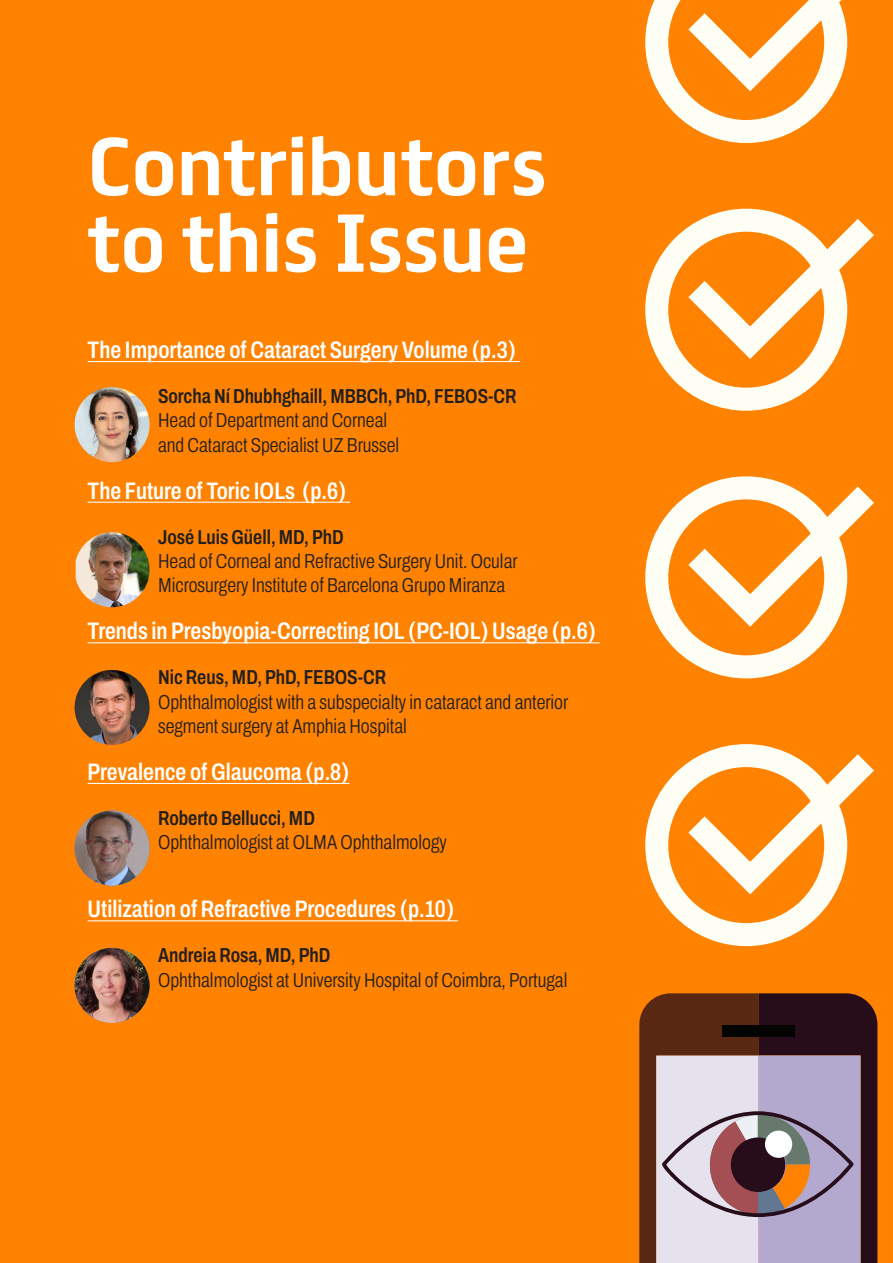
<style>
.page{position:relative;width:893px;height:1263px;background:#ff8201}
.page>*{position:absolute;margin:0;border:0;box-sizing:border-box;transform-origin:0 0}
.t1{font:700 73.35px/76.5px "FS Truman";color:#fff}
.Infographic_Text_-_Semi-Bold{font:600 23.85px "Archivo Condensed";color:#fff}
.Infographic_Text_-_Semi-Bold-2{font:300 20.25px/24.3px "Archivo Condensed";color:#231f20}
.Infographic_Text_-_Semi-Bold-3{font:600 20.25px "Archivo Condensed";color:#231f20}
.s1{font-weight:600}
</style>
<div class="page">
<svg style="left:639px;top:993px;width:238px;height:270px;background:#917b84"></svg>
<hr style="left:88px;top:361px;width:432px;height:1px;background:#fff">
<hr style="left:88px;top:502px;width:262px;height:1px;background:#fff">
<hr style="left:88px;top:642px;width:512px;height:1px;background:#fff">
<hr style="left:88px;top:783px;width:214px;height:1px;background:#fff">
<hr style="left:302px;top:783px;width:47px;height:1px;background:#fff">
<hr style="left:88px;top:920px;width:370px;height:1px;background:#fff">
<img style="left:75px;top:387px;width:75px;height:75px;border-radius:37px">
<img style="left:76px;top:532px;width:74px;height:75px">
<img style="left:75px;top:670px;width:75px;height:75px;border-radius:37px">
<img style="left:75px;top:810px;width:75px;height:75px;border-radius:37px">
<img style="left:75px;top:948px;width:75px;height:75px;border-radius:37px">
<svg style="left:645px;top:744px;width:229px;height:202px"></svg>
<svg style="left:645px;top:476px;width:229px;height:202px"></svg>
<svg style="left:645px;top:209px;width:229px;height:202px"></svg>
<svg style="left:645px;top:0;width:202px;height:143px"></svg>
<p class="t1" style="left:88px;top:122px;width:461px">Contributors to this Issue</p>
<p class="Infographic_Text_-_Semi-Bold" style="left:88px;top:332px;width:430px">The Importance of Cataract Surgery Volume (p.3)</p>
<p class="Infographic_Text_-_Semi-Bold-2" style="left:158px;top:384px;width:360px"><span class="s1">Sorcha Ní Dhubhghaill, MBBCh, PhD, FEBOS-CR<br></span>Head of Department and Corneal<br>and Cataract Specialist UZ Brussel</p>
<p class="Infographic_Text_-_Semi-Bold" style="left:88px;top:473px;width:260px">The Future of Toric IOLs (p.6)</p>
<p class="Infographic_Text_-_Semi-Bold-3" style="left:158px;top:522px;width:187px">José Luis Güell, MD, PhD</p>
<p class="Infographic_Text_-_Semi-Bold-2" style="left:158px;top:549px;width:361px">Head of Corneal and Refractive Surgery Unit. Ocular<br>Microsurgery Institute of Barcelona Grupo Miranza</p>
<p class="Infographic_Text_-_Semi-Bold" style="left:88px;top:613px;width:510px">Trends in Presbyopia-Correcting IOL (PC-IOL) Usage (p.6)</p>
<p class="Infographic_Text_-_Semi-Bold-3" style="left:158px;top:662px;width:230px">Nic Reus, MD, PhD, FEBOS-CR</p>
<p class="Infographic_Text_-_Semi-Bold-2" style="left:158px;top:689px;width:412px">Ophthalmologist with a subspecialty in cataract and anterior segment surgery at Amphia Hospital</p>
<p class="Infographic_Text_-_Semi-Bold" style="left:88px;top:754px;width:263px">Prevalence of Glaucoma (p.8)</p>
<p class="Infographic_Text_-_Semi-Bold-3" style="left:158px;top:803px;width:158px">Roberto Bellucci, MD</p>
<p class="Infographic_Text_-_Semi-Bold-2" style="left:158px;top:830px;width:290px">Ophthalmologist at OLMA Ophthalmology</p>
<p class="Infographic_Text_-_Semi-Bold" style="left:88px;top:891px;width:368px">Utilization of Refractive Procedures (p.10)</p>
<p class="Infographic_Text_-_Semi-Bold-3" style="left:158px;top:940px;width:174px">Andreia Rosa, MD, PhD</p>
<p class="Infographic_Text_-_Semi-Bold-2" style="left:158px;top:967px;width:411px">Ophthalmologist at University Hospital of Coimbra, Portugal</p>
</div>
